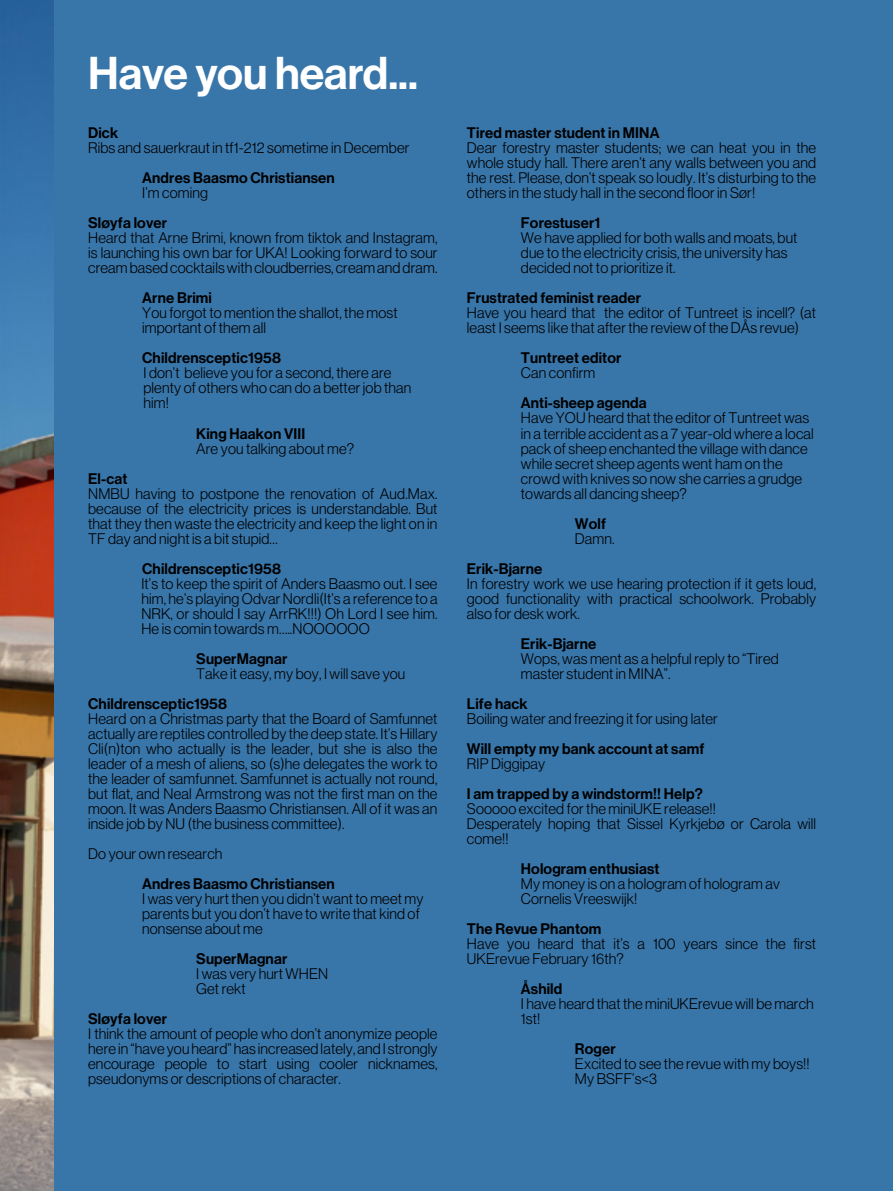
<style>
.page{position:relative;width:893px;height:1191px;background:#3876aa}
.page>*{position:absolute;margin:0;border:0;box-sizing:border-box;transform-origin:0 0}
.t1{font:45px "N Haas Grotesk DS Pro 65 Md";color:#fff}
.t2{font:15px/15px "N Haas Grotesk DS Pro 45 Lt";letter-spacing:.01em;color:#000}
.t3{font:15px "N Haas Grotesk DS Pro 65 Md";letter-spacing:.01em;color:#000}
</style>
<div class="page">
<img style="left:0;top:0;width:54px;height:1191px">
<h1 class="t1" style="left:88px;top:47px;width:331px">Have you heard...</h1>
<p class="t3" style="left:88px;top:124px;width:31px">Dick</p>
<p class="t2" style="left:88px;top:141px;width:323px">Ribs and sauerkraut in tf1-212 sometime in December</p>
<p class="t3" style="left:142px;top:169px;width:194px">Andres Baasmo Christiansen</p>
<p class="t2" style="left:142px;top:186px;width:67px">I’m coming</p>
<p class="t3" style="left:88px;top:214px;width:80px">Sløyfa lover</p>
<p class="t2" style="left:88px;top:231px;width:351px;text-align:justify">Heard that Arne Brimi, known from tiktok and Instagram, is launching his own bar for UKA! Looking forward to sour cream based cocktails with cloudberries, cream and dram.</p>
<p class="t3" style="left:142px;top:289px;width:71px">Arne Brimi</p>
<p class="t2" style="left:142px;top:306px;width:257px">You forgot to mention the shallot, the most important of them all</p>
<p class="t3" style="left:142px;top:349px;width:140px">Childrensceptic1958</p>
<p class="t2" style="left:143px;top:366px;width:269px">I don’t believe you for a second, there are plenty of others who can do a better job than him!</p>
<p class="t3" style="left:196px;top:424px;width:111px">King Haakon VIII</p>
<p class="t2" style="left:196px;top:441px;width:160px">Are you talking about me?</p>
<p class="t3" style="left:88px;top:469px;width:41px">El-cat</p>
<p class="t2" style="left:88px;top:486px;width:351px;text-align:justify">NMBU having to postpone the renovation of Aud.Max. because of the electricity prices is understandable. But that they then waste the electricity and keep the light on in TF day and night is a bit stupid…</p>
<p class="t3" style="left:142px;top:559px;width:140px">Childrensceptic1958</p>
<p class="t2" style="left:141px;top:576px;width:298px;text-align:justify">It’s to keep the spirit of Anders Baasmo out. I see him, he’s playing Odvar Nordli(It’s a reference to a NRK, or should I say ArrRK!!!) Oh Lord I see him.<br>He is comin towards m…..NOOOOOO</p>
<p class="t3" style="left:196px;top:649px;width:93px">SuperMagnar</p>
<p class="t2" style="left:196px;top:666px;width:211px">Take it easy, my boy, I will save you</p>
<p class="t3" style="left:88px;top:694px;width:140px">Childrensceptic1958</p>
<p class="t2" style="left:88px;top:711px;width:351px;text-align:justify">Heard on a Christmas party that the Board of Samfunnet actually are reptiles controlled by the deep state. It’s Hillary Cli(n)ton who actually is the leader, but she is also the leader of a mesh of aliens, so (s)he delegates the work to the leader of samfunnet. Samfunnet is actually not round, but flat, and Neal Armstrong was not the first man on the moon. It was Anders Baasmo Christiansen. All of it was an inside job by NU (the business committee).</p>
<p class="t2" style="left:88px;top:846px;width:136px">Do your own research</p>
<p class="t3" style="left:142px;top:874px;width:194px">Andres Baasmo Christiansen</p>
<p class="t2" style="left:142px;top:891px;width:283px">I was very hurt then you didn’t want to meet my parents but you don’t have to write that kind of nonsense about me</p>
<p class="t3" style="left:196px;top:949px;width:93px">SuperMagnar</p>
<p class="t2" style="left:196px;top:966px;width:133px">I was very hurt WHEN<br>Get rekt</p>
<p class="t3" style="left:88px;top:1009px;width:80px">Sløyfa lover</p>
<p class="t2" style="left:88px;top:1026px;width:351px;text-align:justify">I think the amount of people who don’t anonymize people here in “have you heard” has increased lately, and I strongly encourage people to start using cooler nicknames, pseudonyms or descriptions of character.</p>
<p class="t3" style="left:467px;top:124px;width:194px">Tired master student in MINA</p>
<p class="t2" style="left:467px;top:141px;width:351px;text-align:justify">Dear forestry master students; we can heat you in the whole study hall. There aren’t any walls between you and the rest. Please, don’t speak so loudly. It’s disturbing to the others in the study hall in the second floor in Sør!</p>
<p class="t3" style="left:521px;top:214px;width:81px">Forestuser1</p>
<p class="t2" style="left:521px;top:231px;width:278px">We have applied for both walls and moats, but due to the electricity crisis, the university has decided not to prioritize it.</p>
<p class="t3" style="left:467px;top:289px;width:176px">Frustrated feminist reader</p>
<p class="t2" style="left:467px;top:306px;width:351px">Have you heard that the editor of Tuntreet is incell? (at least I seems like that after the review of the DÅs revue)</p>
<p class="t3" style="left:521px;top:349px;width:102px">Tuntreet editor</p>
<p class="t2" style="left:521px;top:366px;width:76px">Can confirm</p>
<p class="t3" style="left:521px;top:394px;width:127px">Anti-sheep agenda</p>
<p class="t2" style="left:521px;top:411px;width:294px">Have YOU heard that the editor of Tuntreet was in a terrible accident as a 7 year-old where a local pack of sheep enchanted the village with dance while secret sheep agents went ham on the crowd with knives so now she carries a grudge towards all dancing sheep?</p>
<p class="t3" style="left:575px;top:514px;width:33px">Wolf</p>
<p class="t2" style="left:575px;top:531px;width:41px">Damn.</p>
<p class="t3" style="left:467px;top:559px;width:77px">Erik-Bjarne</p>
<p class="t2" style="left:467px;top:576px;width:351px;text-align:justify">In forestry work we use hearing protection if it gets loud, good functionality with practical schoolwork. Probably also for desk work.</p>
<p class="t3" style="left:521px;top:634px;width:77px">Erik-Bjarne</p>
<p class="t2" style="left:521px;top:651px;width:259px">Wops, was ment as a helpful reply to “Tired master student in MINA”.</p>
<p class="t3" style="left:467px;top:694px;width:62px">Life hack</p>
<p class="t2" style="left:467px;top:711px;width:252px">Boiling water and freezing it for using later</p>
<p class="t3" style="left:467px;top:739px;width:239px">Will empty my bank account at samf</p>
<p class="t2" style="left:467px;top:756px;width:80px">RIP Diggipay</p>
<p class="t3" style="left:467px;top:784px;width:237px">I am trapped by a windstorm!! Help?</p>
<p class="t2" style="left:467px;top:801px;width:351px">Sooooo excited for the miniUKE release!!<br>Desperately hoping that Sissel Kyrkjebø or Carola will come!!</p>
<p class="t3" style="left:521px;top:859px;width:140px">Hologram enthusiast</p>
<p class="t2" style="left:521px;top:876px;width:260px">My money is on a hologram of hologram av<br>Cornelis Vreeswijk!</p>
<p class="t3" style="left:467px;top:919px;width:136px">The Revue Phantom</p>
<p class="t2" style="left:467px;top:936px;width:351px">Have you heard that it’s a 100 years since the first<br>UKErevue February 16th?</p>
<p class="t3" style="left:521px;top:979px;width:43px">Åshild</p>
<p class="t2" style="left:521px;top:996px;width:294px">I have heard that the miniUKErevue will be march<br>1st!</p>
<p class="t3" style="left:575px;top:1039px;width:42px">Roger</p>
<p class="t2" style="left:575px;top:1056px;width:236px">Excited to see the revue with my boys!!<br>My BSFF’s&lt;3</p>
</div>
